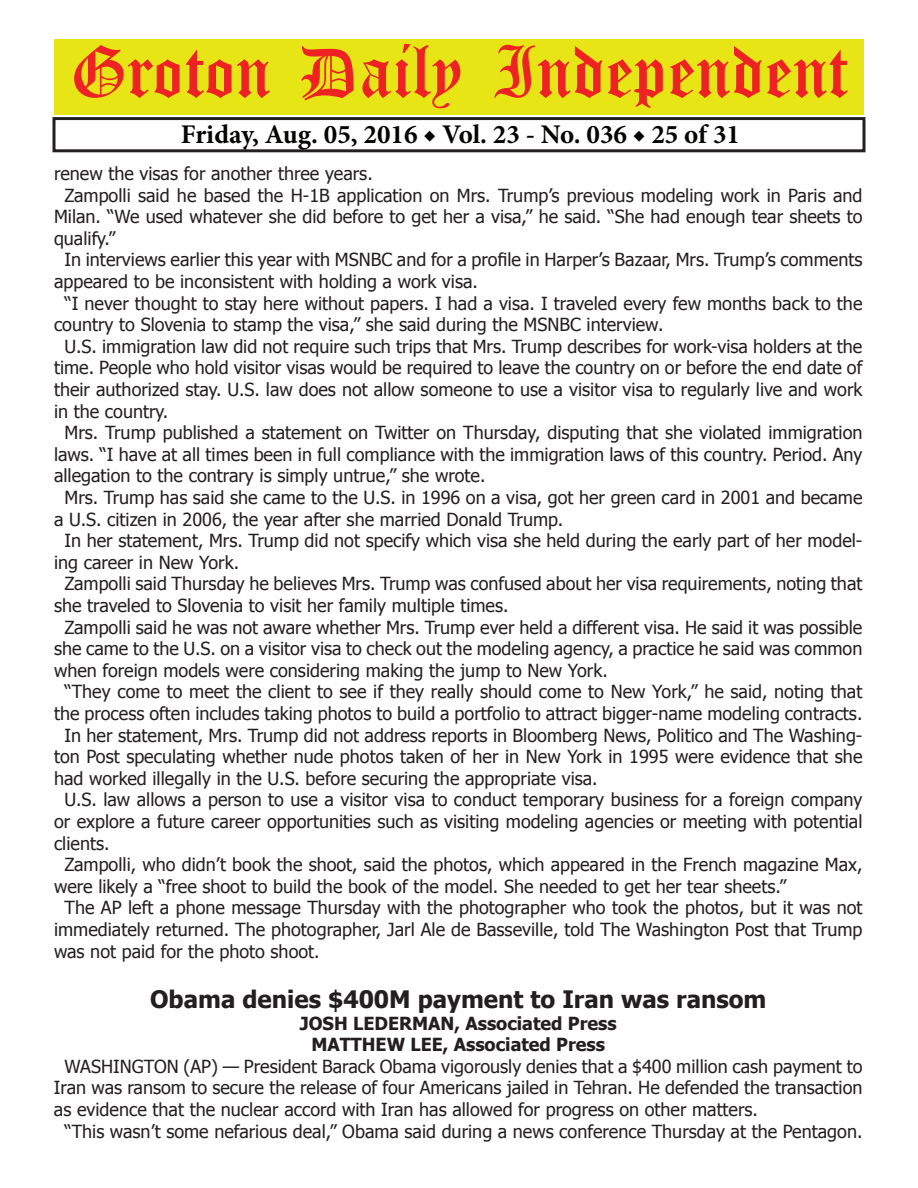
<style>
.page{position:relative;width:918px;height:1188px;background:#fff}
.page>*{position:absolute;margin:0;border:0;box-sizing:border-box;transform-origin:0 0}
.t1{font:54px "Old English Five";color:#ee2123}
.t2{font:700 27px "Minion Pro";color:#040503}
.t3{font:700 24px "Tahoma";color:#231f20}
.t4{font:18px "Tahoma";color:#231f20}
.t5{font:700 18px/21.6px "Tahoma";color:#231f20;text-align:center}
</style>
<div class="page">
<div style="left:52px;top:117px;width:814px;height:35px;border:3px solid #231f20"></div>
<div style="left:54px;top:40px;width:810px;height:75px;background:#e7e515"></div>
<h1 class="t1" style="left:70px;top:47px;width:779px">Groton Daily Independent</h1>
<h2 class="t2" style="left:181px;top:116px;width:561px">Friday, Aug. 05, 2016 ◆ Vol. 23 - No. 036 ◆ 25 of 31</h2>
<p class="t4" style="left:54px;top:161px;width:320px">renew the visas for another three years.</p>
<p class="t4" style="left:64px;top:183px;width:799px">Zampolli said he based the H-1B application on Mrs. Trump’s previous modeling work in Paris and</p>
<p class="t4" style="left:54px;top:205px;width:810px">Milan. “We used whatever she did before to get her a visa,” he said. “She had enough tear sheets to</p>
<p class="t4" style="left:54px;top:226px;width:63px">qualify.”</p>
<p class="t4" style="left:64px;top:248px;width:799px">In interviews earlier this year with MSNBC and for a profile in Harper’s Bazaar, Mrs. Trump’s comments</p>
<p class="t4" style="left:54px;top:269px;width:425px">appeared to be inconsistent with holding a work visa.</p>
<p class="t4" style="left:64px;top:291px;width:800px">“I never thought to stay here without papers. I had a visa. I traveled every few months back to the</p>
<p class="t4" style="left:54px;top:313px;width:611px">country to Slovenia to stamp the visa,” she said during the MSNBC interview.</p>
<p class="t4" style="left:64px;top:334px;width:799px">U.S. immigration law did not require such trips that Mrs. Trump describes for work-visa holders at the</p>
<p class="t4" style="left:54px;top:356px;width:810px">time. People who hold visitor visas would be required to leave the country on or before the end date of</p>
<p class="t4" style="left:54px;top:377px;width:810px">their authorized stay. U.S. law does not allow someone to use a visitor visa to regularly live and work</p>
<p class="t4" style="left:54px;top:399px;width:116px">in the country.</p>
<p class="t4" style="left:64px;top:421px;width:800px">Mrs. Trump published a statement on Twitter on Thursday, disputing that she violated immigration</p>
<p class="t4" style="left:54px;top:442px;width:810px">laws. “I have at all times been in full compliance with the immigration laws of this country. Period. Any</p>
<p class="t4" style="left:54px;top:464px;width:433px">allegation to the contrary is simply untrue,” she wrote.</p>
<p class="t4" style="left:64px;top:485px;width:799px">Mrs. Trump has said she came to the U.S. in 1996 on a visa, got her green card in 2001 and became</p>
<p class="t4" style="left:54px;top:507px;width:511px">a U.S. citizen in 2006, the year after she married Donald Trump.</p>
<p class="t4" style="left:64px;top:529px;width:799px">In her statement, Mrs. Trump did not specify which visa she held during the early part of her model-</p>
<p class="t4" style="left:54px;top:550px;width:187px">ing career in New York.</p>
<p class="t4" style="left:64px;top:572px;width:799px">Zampolli said Thursday he believes Mrs. Trump was confused about her visa requirements, noting that</p>
<p class="t4" style="left:54px;top:593px;width:456px">she traveled to Slovenia to visit her family multiple times.</p>
<p class="t4" style="left:64px;top:615px;width:799px">Zampolli said he was not aware whether Mrs. Trump ever held a different visa. He said it was possible</p>
<p class="t4" style="left:54px;top:637px;width:810px">she came to the U.S. on a visitor visa to check out the modeling agency, a practice he said was common</p>
<p class="t4" style="left:54px;top:658px;width:555px">when foreign models were considering making the jump to New York.</p>
<p class="t4" style="left:64px;top:680px;width:799px">“They come to meet the client to see if they really should come to New York,” he said, noting that</p>
<p class="t4" style="left:54px;top:701px;width:810px">the process often includes taking photos to build a portfolio to attract bigger-name modeling contracts.</p>
<p class="t4" style="left:64px;top:723px;width:799px">In her statement, Mrs. Trump did not address reports in Bloomberg News, Politico and The Washing-</p>
<p class="t4" style="left:54px;top:745px;width:810px">ton Post speculating whether nude photos taken of her in New York in 1995 were evidence that she</p>
<p class="t4" style="left:54px;top:766px;width:545px">had worked illegally in the U.S. before securing the appropriate visa.</p>
<p class="t4" style="left:64px;top:788px;width:799px">U.S. law allows a person to use a visitor visa to conduct temporary business for a foreign company</p>
<p class="t4" style="left:54px;top:809px;width:810px">or explore a future career opportunities such as visiting modeling agencies or meeting with potential</p>
<p class="t4" style="left:54px;top:831px;width:57px">clients.</p>
<p class="t4" style="left:64px;top:853px;width:799px">Zampolli, who didn’t book the shoot, said the photos, which appeared in the French magazine Max,</p>
<p class="t4" style="left:54px;top:874px;width:734px">were likely a “free shoot to build the book of the model. She needed to get her tear sheets.”</p>
<p class="t4" style="left:64px;top:896px;width:800px">The AP left a phone message Thursday with the photographer who took the photos, but it was not</p>
<p class="t4" style="left:54px;top:917px;width:810px">immediately returned. The photographer, Jarl Ale de Basseville, told The Washington Post that Trump</p>
<p class="t4" style="left:54px;top:939px;width:267px">was not paid for the photo shoot.</p>
<h3 class="t3" style="left:150px;top:983px;width:618px">Obama denies $400M payment to Iran was ransom</h3>
<p class="t5" style="left:300px;top:1011px;width:318px">JOSH LEDERMAN, Associated Press<br>MATTHEW LEE, Associated Press</p>
<p class="t4" style="left:64px;top:1054px;width:799px">WASHINGTON (AP) — President Barack Obama vigorously denies that a $400 million cash payment to</p>
<p class="t4" style="left:54px;top:1076px;width:810px">Iran was ransom to secure the release of four Americans jailed in Tehran. He defended the transaction</p>
<p class="t4" style="left:54px;top:1097px;width:706px">as evidence that the nuclear accord with Iran has allowed for progress on other matters.</p>
<p class="t4" style="left:64px;top:1119px;width:800px">“This wasn’t some nefarious deal,” Obama said during a news conference Thursday at the Pentagon.</p>
</div>
